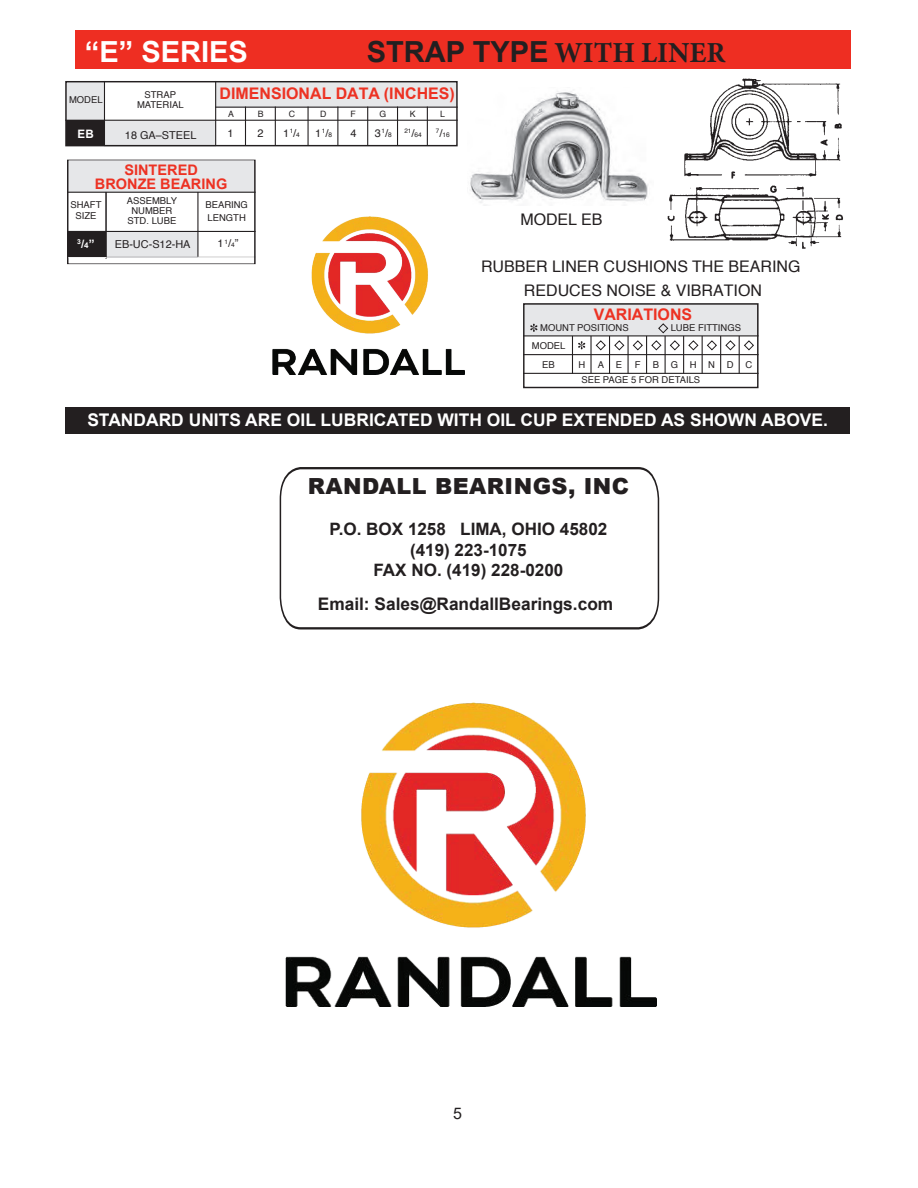
<style>
.page{position:relative;width:918px;height:1188px;background:#fff}
.page>*{position:absolute;margin:0;border:0;box-sizing:border-box;transform-origin:0 0}
.t1{font:700 29.1px "Arial";color:#231f20}
.t2{font:700 29.1px "Arial";color:#fff}
.t3{font:900 22.2px "Arial";letter-spacing:.02em;color:#231f20}
.t4{font:700 17.4px "Arial";color:#fff}
.t5{font:700 17.25px "Arial";color:#231f20}
.t6{font:700 17.1px/20.5px "Arial";color:#231f20;text-align:center}
.t7{font:16.05px/23.7px "Helvetica";color:#231f20;text-align:center}
.t8{font:700 16.05px "Arial";color:#ed3223}
.t9{font:16.05px "Arial";color:#231f20}
.t10{font:700 14.55px/14px "Arial";color:#ed3223;text-align:center}
.t11{font:700 11.7px "Arial";color:#fff}
.t12{font:10.95px "Helvetica";color:#231f20}
.t13{font:9.45px/10.2px "Helvetica";color:#231f20;text-align:center}
.t14{font:8.7px "Helvetica";color:#231f20}
.t15{font:6.6px "Helvetica";color:#231f20}
.t16{font:6.3px "Helvetica";color:#231f20}
.s1{font-family:"Minion Pro"}
.s2{font-size:6.6px}
.s3{font-size:10.95px}
.s4{font-size:7.95px}
</style>
<div class="page">
<div style="left:75px;top:30px;width:775px;height:39px;background:#ee2e22"></div>
<div style="left:65px;top:408px;width:785px;height:26px;background:#231f20"></div>
<div style="left:523px;top:304px;width:235px;height:32px;background:#e6e7e9"></div>
<div style="left:523px;top:303px;width:236px;height:85px;border:1px solid #231f20"></div>
<hr style="left:523px;top:335px;width:236px;height:1px;background:#231f20">
<hr style="left:523px;top:354px;width:236px;height:1px;background:#231f20">
<hr style="left:523px;top:373px;width:236px;height:1px;background:#231f20">
<hr style="left:572px;top:336px;width:1px;height:38px;background:#231f20">
<hr style="left:590px;top:336px;width:2px;height:38px;background:#231f20">
<hr style="left:609px;top:336px;width:1px;height:38px;background:#231f20">
<hr style="left:628px;top:336px;width:1px;height:38px;background:#231f20">
<hr style="left:646px;top:336px;width:1px;height:38px;background:#231f20">
<hr style="left:665px;top:336px;width:1px;height:38px;background:#231f20">
<hr style="left:683px;top:336px;width:1px;height:38px;background:#231f20">
<hr style="left:702px;top:336px;width:1px;height:38px;background:#231f20">
<hr style="left:720px;top:336px;width:1px;height:38px;background:#231f20">
<hr style="left:739px;top:336px;width:1px;height:38px;background:#231f20">
<svg style="left:530px;top:324px;width:7px;height:8px"></svg>
<svg style="left:658px;top:323px;width:11px;height:11px"></svg>
<svg style="left:595px;top:340px;width:11px;height:11px"></svg>
<svg style="left:614px;top:340px;width:11px;height:11px"></svg>
<svg style="left:632px;top:340px;width:11px;height:11px"></svg>
<svg style="left:651px;top:340px;width:11px;height:11px"></svg>
<svg style="left:669px;top:340px;width:11px;height:11px"></svg>
<svg style="left:688px;top:340px;width:11px;height:11px"></svg>
<svg style="left:707px;top:340px;width:10px;height:11px"></svg>
<svg style="left:725px;top:340px;width:11px;height:11px"></svg>
<svg style="left:744px;top:340px;width:10px;height:11px"></svg>
<svg style="left:578px;top:341px;width:7px;height:8px"></svg>
<div style="left:66px;top:120px;width:38px;height:26px;background:#231f20"></div>
<div style="left:215px;top:82px;width:242px;height:26px;background:#e6e7e9"></div>
<div style="left:104px;top:120px;width:112px;height:26px;background:#e6e7e9"></div>
<div style="left:66px;top:81px;width:39px;height:39px;background:#e6e7e9"></div>
<div style="left:65px;top:81px;width:393px;height:65px;border:1px solid #231f20"></div>
<hr style="left:65px;top:120px;width:393px;height:1px;background:#231f20">
<hr style="left:215px;top:107px;width:243px;height:1px;background:#231f20">
<hr style="left:104px;top:81px;width:1px;height:65px;background:#231f20">
<hr style="left:215px;top:81px;width:1px;height:65px;background:#231f20">
<hr style="left:245px;top:107px;width:1px;height:39px;background:#231f20">
<hr style="left:275px;top:107px;width:1px;height:39px;background:#231f20">
<hr style="left:308px;top:107px;width:1px;height:39px;background:#231f20">
<hr style="left:337px;top:107px;width:1px;height:39px;background:#231f20">
<hr style="left:367px;top:107px;width:1px;height:39px;background:#231f20">
<hr style="left:397px;top:107px;width:1px;height:39px;background:#231f20">
<hr style="left:427px;top:107px;width:1px;height:39px;background:#231f20">
<div style="left:67px;top:231px;width:39px;height:27px;background:#231f20"></div>
<div style="left:106px;top:231px;width:92px;height:27px;background:#e6e7e9"></div>
<div style="left:67px;top:160px;width:188px;height:33px;background:#e6e7e9"></div>
<div style="left:67px;top:159px;width:188px;height:105px;border:1px solid #231f20"></div>
<hr style="left:67px;top:192px;width:189px;height:1px;background:#231f20">
<hr style="left:106px;top:192px;width:1px;height:67px;background:#231f20">
<hr style="left:198px;top:192px;width:1px;height:65px;background:#231f20">
<hr style="left:67px;top:231px;width:189px;height:1px;background:#231f20">
<hr style="left:67px;top:257px;width:189px;height:1px;background:#231f20">
<hr style="left:68px;top:257px;width:39px;height:1px;background:#fff">
<img style="left:470px;top:91px;width:178px;height:115px">
<img style="left:667px;top:78px;width:176px;height:171px">
<svg style="left:279px;top:467px;width:381px;height:163px"></svg>
<img style="left:273px;top:216px;width:192px;height:158px">
<img style="left:285px;top:703px;width:371px;height:304px">
<h1 class="t2" style="left:85px;top:35px;width:165px">“E” SERIES</h1>
<h1 class="t1" style="left:367px;top:35px;width:360px">STRAP TYPE <span class="s1">WITH LINER</span></h1>
<p class="t13" style="left:69px;top:94px;width:35px">MODEL</p>
<p class="t13" style="left:137px;top:90px;width:48px">STRAP<br>MATERIAL</p>
<h3 class="t8" style="left:220px;top:84px;width:237px">DIMENSIONAL DATA (INCHES)</h3>
<p class="t11" style="left:78px;top:127px;width:18px">EB</p>
<p class="t12" style="left:228px;top:125px;width:8px">1</p>
<p class="t12" style="left:257px;top:125px;width:8px">2</p>
<p class="t14" style="left:228px;top:107px;width:7px">A</p>
<p class="t14" style="left:258px;top:107px;width:7px">B</p>
<p class="t14" style="left:289px;top:107px;width:8px">C</p>
<p class="t14" style="left:320px;top:107px;width:8px">D</p>
<p class="t14" style="left:350px;top:107px;width:7px">F</p>
<p class="t14" style="left:379px;top:107px;width:8px">G</p>
<p class="t14" style="left:410px;top:107px;width:7px">K</p>
<p class="t14" style="left:440px;top:107px;width:6px">L</p>
<p class="t12" style="left:315px;top:125px;width:18px">1<sup>1</sup>/<span class="s2">8</span></p>
<p class="t12" style="left:350px;top:125px;width:8px">4</p>
<p class="t12" style="left:375px;top:125px;width:18px">3<sup>1</sup>/<span class="s2">8</span></p>
<p class="t16" style="left:404px;top:126px;width:19px">21<span class="s3">/</span><span class="s2">64</span></p>
<p class="t16" style="left:436px;top:126px;width:5px">7</p>
<p class="t16" style="left:290px;top:126px;width:5px">1</p>
<p class="t12" style="left:283px;top:125px;width:18px">1 /<span class="s2">4</span></p>
<p class="t15" style="left:440px;top:130px;width:12px"><span class="s3">/</span>16</p>
<p class="t12" style="left:125px;top:127px;width:73px">18 GA–STEEL</p>
<h3 class="t10" style="left:95px;top:163px;width:134px">SINTERED<br>BRONZE BEARING</h3>
<p class="t13" style="left:71px;top:199px;width:32px;line-height:11.4px">SHAFT<br>SIZE</p>
<p class="t13" style="left:127px;top:196px;width:52px">ASSEMBLY<br>NUMBER<br>STD. LUBE</p>
<p class="t13" style="left:205px;top:199px;width:44px;line-height:12.8px;text-align:left">BEARING<br>LENGTH</p>
<p class="t11" style="left:77px;top:237px;width:19px"><sup>3</sup>/<span class="s4">4</span>”</p>
<p class="t12" style="left:115px;top:235px;width:77px">EB-UC-S12-HA</p>
<p class="t12" style="left:217px;top:235px;width:22px">1 <sup>1</sup>/<span class="s2">4</span>”</p>
<h3 class="t7" style="left:520px;top:208px;width:84px">MODEL EB</h3>
<h3 class="t7" style="left:481px;top:255px;width:321px">RUBBER LINER CUSHIONS THE BEARING<br>REDUCES NOISE &amp; VIBRATION</h3>
<h3 class="t8" style="left:594px;top:305px;width:100px">VARIATIONS</h3>
<p class="t13" style="left:540px;top:323px;width:90px">MOUNT POSITIONS</p>
<p class="t13" style="left:671px;top:323px;width:72px">LUBE FITTINGS</p>
<p class="t13" style="left:532px;top:336px;width:35px;line-height:19.5px">MODEL<br>EB</p>
<p class="t13" style="left:581px;top:358px;width:172px;line-height:15px;text-align:left;text-indent:72px">BGHNDC<br>SEE PAGE 5 FOR DETAILS</p>
<p class="t13" style="left:579px;top:360px;width:8px">H</p>
<p class="t13" style="left:598px;top:360px;width:8px">A</p>
<p class="t13" style="left:616px;top:360px;width:8px">E</p>
<p class="t13" style="left:635px;top:360px;width:7px">F</p>
<h3 class="t4" style="left:87px;top:410px;width:742px">STANDARD UNITS ARE OIL LUBRICATED WITH OIL CUP EXTENDED AS SHOWN ABOVE.</h3>
<h2 class="t3" style="left:308px;top:470px;width:323px">RANDALL BEARINGS, INC</h2>
<h3 class="t6" style="left:330px;top:519px;width:279px">P.O. BOX 1258 LIMA, OHIO 45802 (419) 223-1075<br>FAX NO. (419) 228-0200</h3>
<h3 class="t5" style="left:318px;top:594px;width:297px">Email: Sales@RandallBearings.com</h3>
<h3 class="t9" style="left:453px;top:1102px;width:10px">5</h3>
</div>
